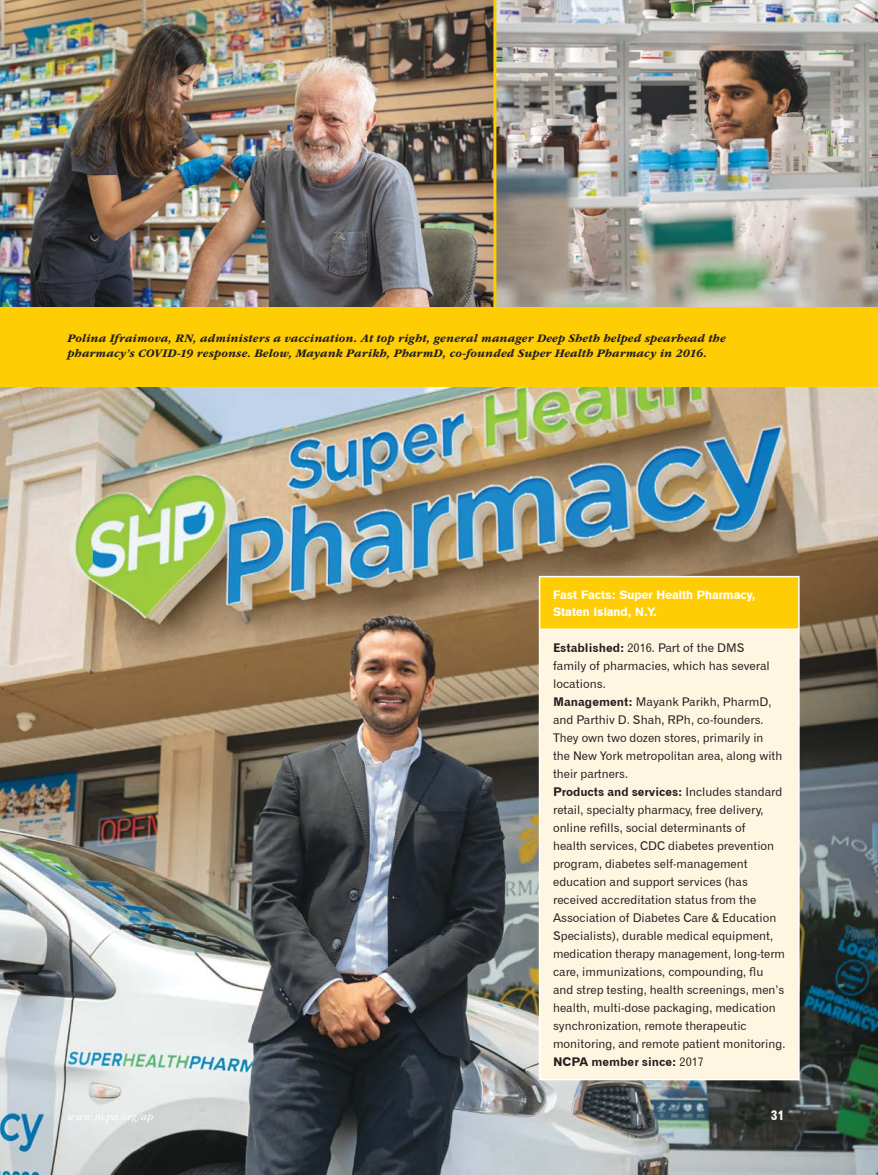
<style>
.page{position:relative;width:878px;height:1175px;background:#fff}
.page>*{position:absolute;margin:0;border:0;box-sizing:border-box;transform-origin:0 0}
.t1{font:13.5px "Gothic 720 BT Bold B";color:#fff}
.t2{font:12px/18px "Gothic 720 BT Roman B";color:#231f20}
.t3{font:italic 700 12px/15px "ITC Garamond Std";letter-spacing:.01em;color:#231f20}
.t4{font:12px "Gothic 720 BT Bold B";color:#231f20}
.t5{font:12px/16.5px "Gothic 725 BT Black A";color:#fff}
.s1{font-family:"Gothic 720 BT Bold B"}
.s2{font-family:"Gothic 720 BT Roman B"}
</style>
<div class="page">
<img style="left:496px;top:0;width:382px;height:307px">
<img style="left:0;top:387px;width:878px;height:787px">
<img style="left:0;top:0;width:493px;height:307px">
<div style="left:0;top:307px;width:878px;height:80px;background:#ffcd03"></div>
<hr style="left:493px;top:0;width:3px;height:322px;background:#ffcd03">
<div style="left:539px;top:576px;width:259px;height:53px;background:#ffcd03"></div>
<div style="left:539px;top:629px;width:259px;height:450px;background:#fff6e1"></div>
<hr style="left:538px;top:576px;width:261px;height:1px;background:#fff">
<hr style="left:538px;top:577px;width:2px;height:52px;background:#fff">
<hr style="left:798px;top:577px;width:1px;height:52px;background:#fff">
<hr style="left:538px;top:629px;width:2px;height:449px;background:#fff">
<hr style="left:798px;top:629px;width:1px;height:449px;background:#fff">
<hr style="left:538px;top:1078px;width:261px;height:2px;background:#fff">
<hr style="left:540px;top:628px;width:258px;height:2px;background:#fff">
<p class="t3" style="left:68px;top:331px;width:659px">Polina Ifraimova, RN, administers a vaccination. At top right, general manager Deep Sheth helped spearhead the pharmacy’s COVID-19 response. Below, Mayank Parikh, PharmD, co-founded Super Health Pharmacy in 2016.</p>
<p class="t5" style="left:553px;top:586px;width:204px">Fast Facts: Super Health Pharmacy,<br>Staten Island, N.Y.</p>
<p class="t2" style="left:553px;top:638px;width:231px"><span class="s1">Established:</span> 2016. Part of the DMS<br>family of pharmacies, which has several locations.<br><span class="s1">Management:</span> Mayank Parikh, PharmD, and Parthiv D. Shah, RPh, co-founders.<br>They own two dozen stores, primarily in the New York metropolitan area, along with their partners.</p>
<p class="t4" style="left:553px;top:784px;width:231px">Products and services: <span class="s2">Includes standard</span></p>
<p class="t2" style="left:553px;top:800px;width:234px">retail, specialty pharmacy, free delivery, online refills, social determinants of<br>health services, CDC diabetes prevention program, diabetes self-management education and support services (has received accreditation status from the Association of Diabetes Care &amp; Education Specialists), durable medical equipment, medication therapy management, long-term care, immunizations, compounding, flu and strep testing, health screenings, men’s health, multi-dose packaging, medication synchronization, remote therapeutic monitoring, and remote patient monitoring.</p>
<p class="t4" style="left:553px;top:1054px;width:152px">NCPA member since: <span class="s2">2017</span></p>
<p class="t1" style="left:770px;top:1106px;width:15px">31</p>
</div>
